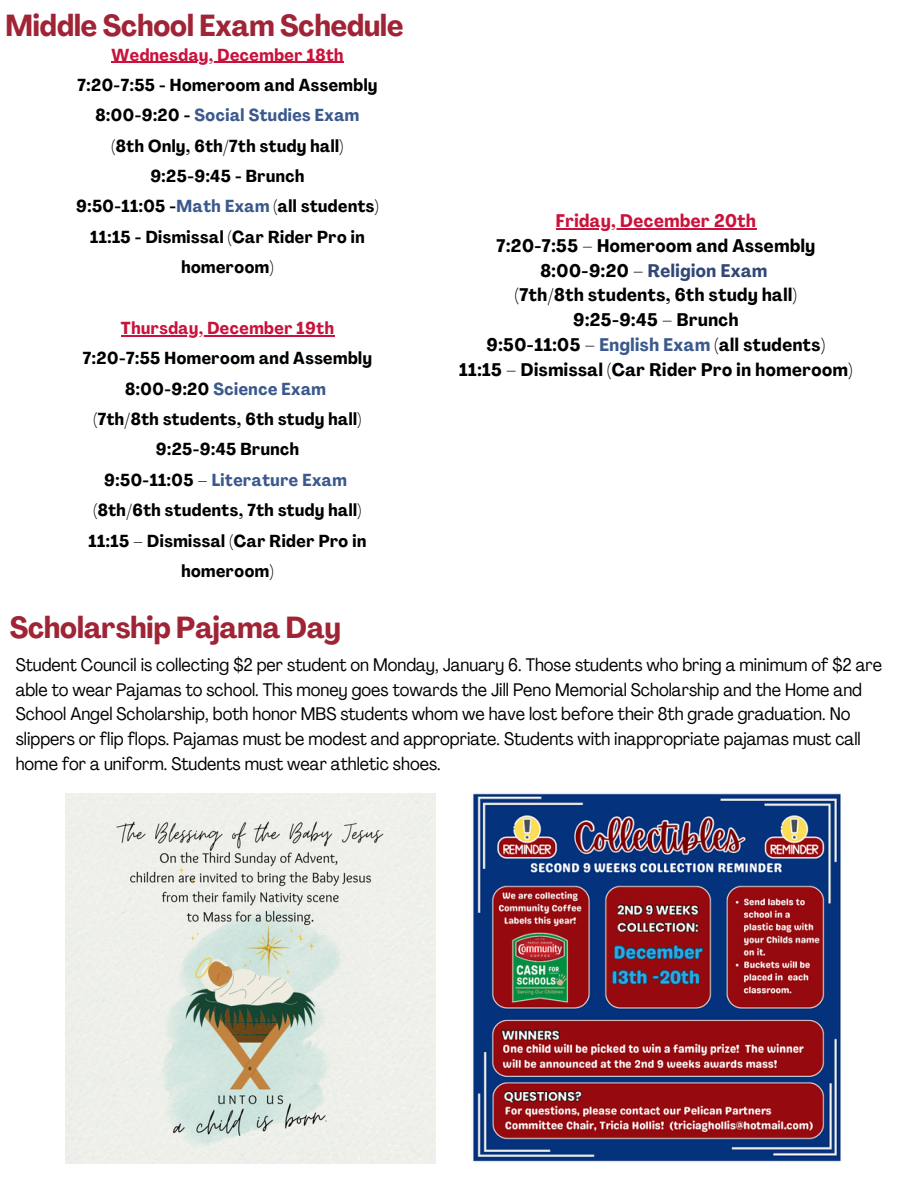
<style>
.page{position:relative;width:918px;height:1188px;background:#fff}
.page>*{position:absolute;margin:0;border:0;box-sizing:border-box;transform-origin:0 0}
.t1{font:700 condensed 30px "Agrandir";color:#9f2436}
.t2{font:condensed 18px/24.8px "Agrandir";color:#000}
.t3{font:700 condensed 18px/24.8px "Agrandir";letter-spacing:.03em;color:#000;text-align:center}
.t4{font:700 condensed 17.1px/30.3px "Agrandir";letter-spacing:.03em;color:#000;text-align:center}
.s1{color:#c9133c}
.s2{color:#3b598d}
.s3{color:#324776}
</style>
<div class="page">
<img style="left:66px;top:794px;width:370px;height:370px">
<img style="left:473px;top:793px;width:368px;height:369px">
<hr style="left:111px;top:62px;width:233px;height:1px;background:#c9133c">
<hr style="left:121px;top:335px;width:213px;height:1px;background:#c9133c">
<hr style="left:556px;top:228px;width:201px;height:1px;background:#c9133c">
<h1 class="t1" style="left:5px;top:14px;width:400px">Middle School Exam Schedule</h1>
<h2 class="t4" style="left:76px;top:41px;width:304px"><span class="s1">Wednesday, December 18th<br></span>7:20-7:55 - Homeroom and Assembly<br>8:00-9:20 - <span class="s2">Social Studies Exam<br></span>(8th Only, 6th/7th study hall)<br>9:25-9:45 - Brunch<br>9:50-11:05 -<span class="s2">Math Exam</span> (all students)<br>11:15 - Dismissal (Car Rider Pro in homeroom)</h2>
<h2 class="t4" style="left:83px;top:315px;width:290px"><span class="s1">Thursday, December 19th<br></span>7:20-7:55 Homeroom and Assembly<br>8:00-9:20 <span class="s2">Science Exam<br></span>(7th/8th students, 6th study hall)<br>9:25-9:45 Brunch<br>9:50-11:05 – <span class="s2">Literature Exam </span>(8th/6th students, 7th study hall)<br>11:15 – Dismissal (Car Rider Pro in homeroom)</h2>
<h1 class="t3" style="left:459px;top:210px;width:395px"><span class="s1">Friday, December 20th<br></span>7:20-7:55 – Homeroom and Assembly<br>8:00-9:20 – <span class="s3">Religion Exam<br></span>(7th/8th students, 6th study hall)<br>9:25-9:45 – Brunch<br>9:50-11:05 – <span class="s2">English Exam</span> (all students)<br>11:15 – Dismissal (Car Rider Pro in homeroom)</h1>
<h2 class="t1" style="left:10px;top:616px;width:333px">Scholarship Pajama Day</h2>
<p class="t2" style="left:16px;top:654px;width:868px">Student Council is collecting $2 per student on Monday, January 6. Those students who bring a minimum of $2 are able to wear Pajamas to school. This money goes towards the Jill Peno Memorial Scholarship and the Home and School Angel Scholarship, both honor MBS students whom we have lost before their 8th grade graduation. No slippers or flip flops. Pajamas must be modest and appropriate. Students with inappropriate pajamas must call home for a uniform. Students must wear athletic shoes.</p>
</div>
